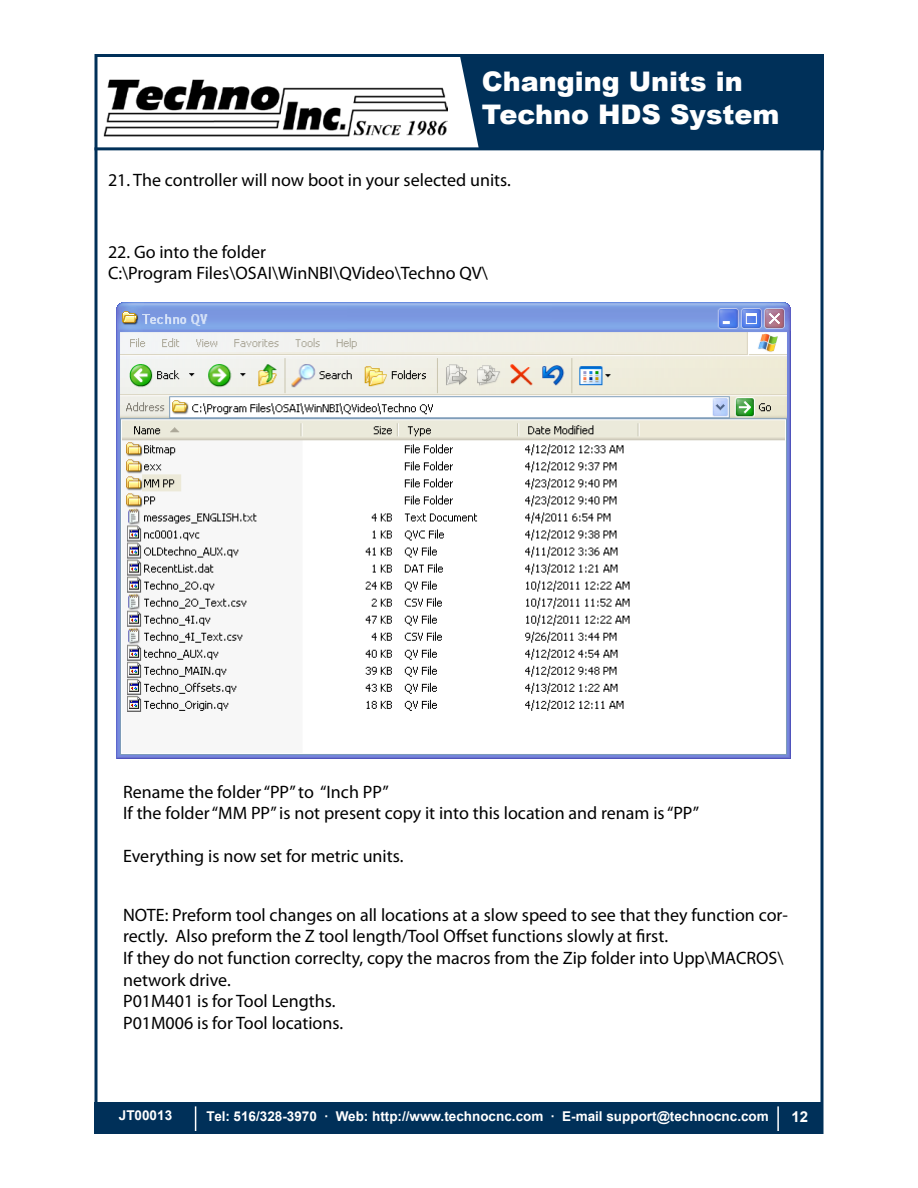
<style>
.page{position:relative;width:918px;height:1188px;background:#fff}
.page>*{position:absolute;margin:0;border:0;box-sizing:border-box;transform-origin:0 0}
.t1{font:900 27px/33px "Arial";color:#fff}
.t2{font:18px/21.6px "Myriad Pro";color:#000}
.t3{font:700 15px "Arial";color:#fff}
.t4{font:700 13.5px "Arial";color:#fff}
</style>
<div class="page">
<div style="left:94px;top:1103px;width:730px;height:31px;background:#003059"></div>
<hr style="left:777px;top:1106px;width:2px;height:25px;background:#fff">
<hr style="left:94px;top:147px;width:730px;height:3px;background:#003059">
<div style="left:682px;top:54px;width:142px;height:96px;background:#003059"></div>
<div style="left:460px;top:58px;width:222px;height:90px;background:#003059"></div>
<svg style="left:195px;top:1106px;width:1px;height:24px"></svg>
<img style="left:103px;top:79px;width:344px;height:58px">
<img style="left:117px;top:302px;width:673px;height:457px">
<h1 class="t1" style="left:482px;top:64px;width:299px">Changing Units in<br>Techno HDS System</h1>
<p class="t2" style="left:108px;top:169px;width:404px">21. The controller will now boot in your selected units.</p>
<p class="t2" style="left:108px;top:240px;width:381px">22. Go into the folder<br>C:\Program Files\OSAI\WinNBI\QVideo\Techno QV\</p>
<p class="t2" style="left:123px;top:780px;width:578px">Rename the folder “PP” to “Inch PP”<br>If the folder “MM PP” is not present copy it into this location and renam is “PP”</p>
<p class="t2" style="left:123px;top:845px;width:282px">Everything is now set for metric units.</p>
<p class="t2" style="left:123px;top:904px;width:666px">NOTE: Preform tool changes on all locations at a slow speed to see that they function cor&shy;rectly. Also preform the Z tool length/Tool Offset functions slowly at first.<br>If they do not function correclty, copy the macros from the Zip folder into Upp\MACROS\ network drive.<br>P01M401 is for Tool Lengths.<br>P01M006 is for Tool locations.</p>
<p class="t4" style="left:119px;top:1107px;width:55px">JT00013</p>
<p class="t4" style="left:207px;top:1107px;width:564px">Tel: 516/328-3970 · Web: http://www.technocnc.com · E-mail support@technocnc.com</p>
<p class="t3" style="left:792px;top:1107px;width:18px">12</p>
</div>
